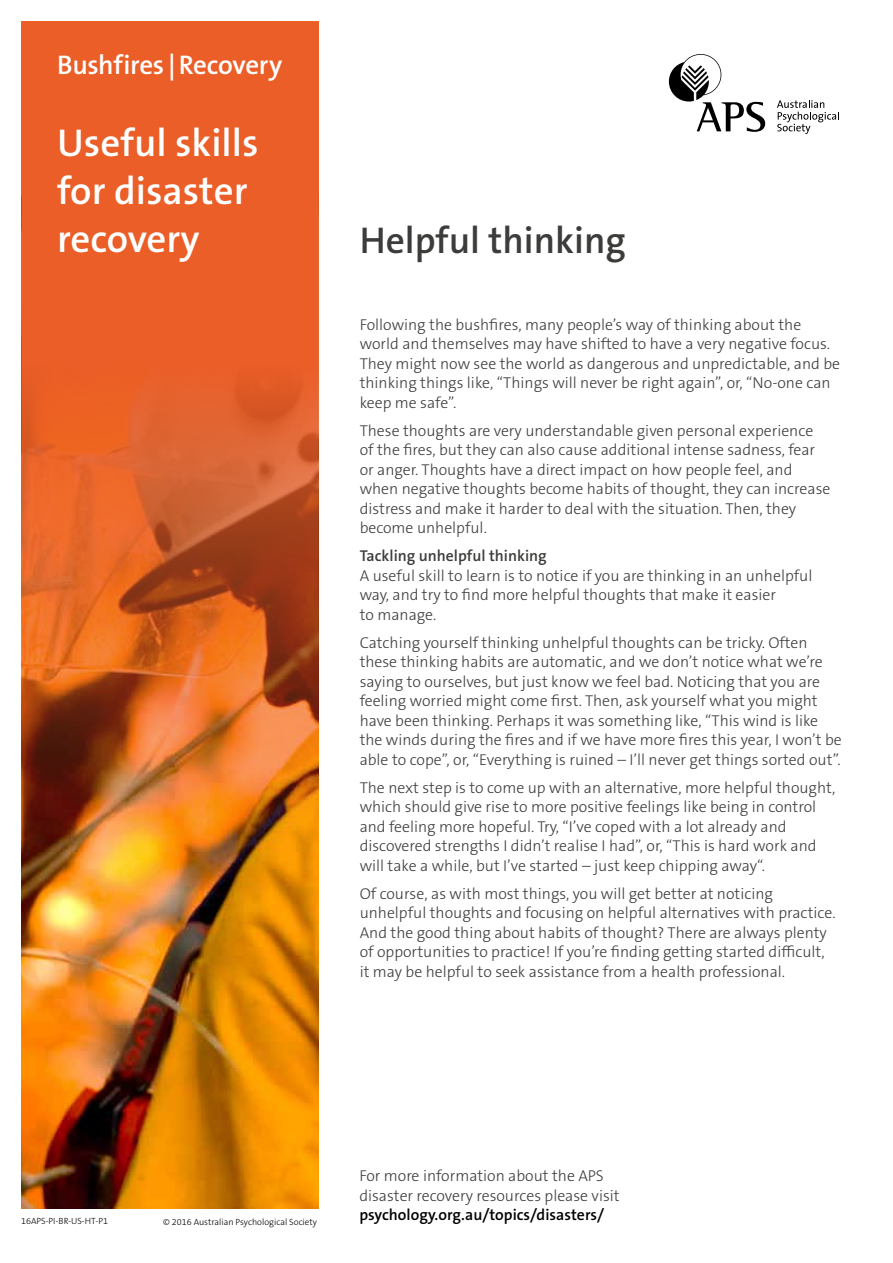
<style>
.page{position:relative;width:893px;height:1263px;background:#fff}
.page>*{position:absolute;margin:0;border:0;box-sizing:border-box;transform-origin:0 0}
.t1{font:600 39px/48px "The Sans B W6";color:#fff}
.t2{font:600 37.5px "The Sans B W6";color:#3c3c3b}
.t3{font:600 27px "The Sans B W6";letter-spacing:-.01em;color:#fff}
.t4{font:300 15.75px/19.5px "The Sans B W3";color:#3c3c3b}
.t5{font:600 15.75px "The Sans B W6";color:#000}
.t6{font:600 15.75px "The Sans B W6";color:#3c3c3b}
.t7{font:300 9px "The Sans B W3";color:#000}
</style>
<div class="page">
<img style="left:21px;top:889px;width:298px;height:320px">
<img style="left:21px;top:21px;width:298px;height:868px">
<svg style="left:777px;top:100px;width:62px;height:34px"></svg>
<svg style="left:669px;top:54px;width:96px;height:78px"></svg>
<h3 class="t3" style="left:57px;top:48px;width:227px">Bushfires | Recovery</h3>
<h1 class="t1" style="left:57px;top:119px;width:203px">Useful skills for disaster recovery</h1>
<h2 class="t2" style="left:360px;top:216px;width:268px">Helpful thinking</h2>
<p class="t4" style="left:360px;top:315px;width:482px">Following the bushfires, many people’s way of thinking about the world and themselves may have shifted to have a very negative focus.<br>They might now see the world as dangerous and unpredictable, and be thinking things like, “Things will never be right again”, or, “No-one can keep me safe”.</p>
<p class="t4" style="left:360px;top:421px;width:472px">These thoughts are very understandable given personal experience of the fires, but they can also cause additional intense sadness, fear or anger. Thoughts have a direct impact on how people feel, and when negative thoughts become habits of thought, they can increase distress and make it harder to deal with the situation. Then, they become unhelpful.</p>
<p class="t6" style="left:360px;top:546px;width:189px">Tackling unhelpful thinking</p>
<p class="t4" style="left:360px;top:566px;width:454px">A useful skill to learn is to notice if you are thinking in an unhelpful way, and try to find more helpful thoughts that make it easier<br>to manage.</p>
<p class="t4" style="left:360px;top:633px;width:484px">Catching yourself thinking unhelpful thoughts can be tricky. Often these thinking habits are automatic, and we don’t notice what we’re saying to ourselves, but just know we feel bad. Noticing that you are feeling worried might come first. Then, ask yourself what you might have been thinking. Perhaps it was something like, “This wind is like the winds during the fires and if we have more fires this year, I won’t be able to cope”, or, “Everything is ruined – I’ll never get things sorted out”.</p>
<p class="t4" style="left:360px;top:777px;width:477px">The next step is to come up with an alternative, more helpful thought, which should give rise to more positive feelings like being in control and feeling more hopeful. Try, “I’ve coped with a lot already and discovered strengths I didn’t realise I had”, or, “This is hard work and will take a while, but I’ve started – just keep chipping away“.</p>
<p class="t4" style="left:360px;top:883px;width:478px">Of course, as with most things, you will get better at noticing unhelpful thoughts and focusing on helpful alternatives with practice.<br>And the good thing about habits of thought? There are always plenty of opportunities to practice! If you’re finding getting started difficult, it may be helpful to seek assistance from a health professional.</p>
<p class="t7" style="left:21px;top:1215px;width:88px">16APS-PI-BR-US-HT-P1</p>
<p class="t7" style="left:163px;top:1216px;width:155px">© 2016 Australian Psychological Society</p>
<p class="t4" style="left:359px;top:1166px;width:262px">For more information about the APS disaster recovery resources please visit</p>
<p class="t5" style="left:359px;top:1205px;width:246px">psychology.org.au/topics/disasters/</p>
</div>
